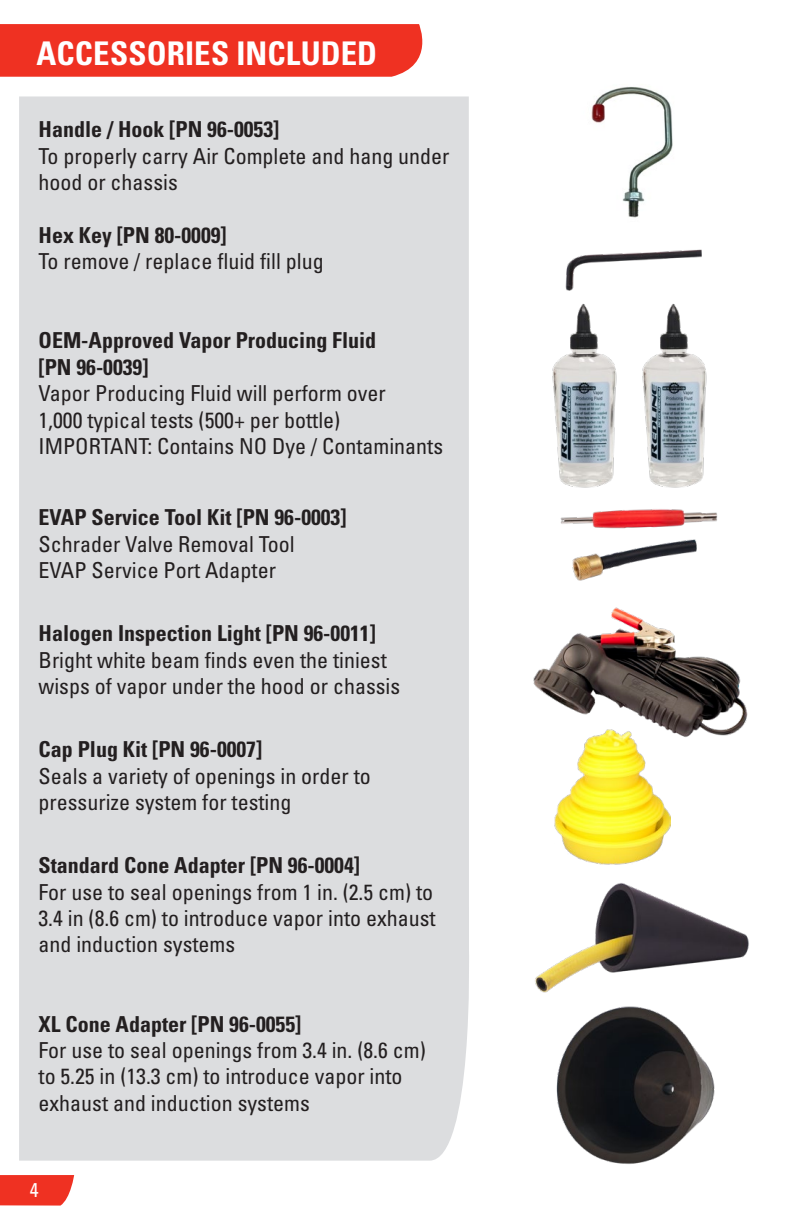
<style>
.page{position:relative;width:792px;height:1224px;background:#fff}
.page>*{position:absolute;margin:0;border:0;box-sizing:border-box;transform-origin:0 0}
.t1{font:700 condensed 32.6px "Univers LT Std";letter-spacing:.005em;color:#fff}
.t2{font:condensed 22px/26.4px "Univers LT Std";color:#231f20}
.t3{font:700 condensed 22px "Univers LT Std";color:#231f20}
.t4{font:condensed 20px "Univers LT Std";color:#fff}
</style>
<div class="page">
<div style="left:19px;top:96px;width:450px;height:1065px;background:#dcdddf"></div>
<div style="left:0;top:24px;width:423px;height:53px;background:#ef3122"></div>
<svg style="left:0;top:1175px;width:74px;height:31px;background:#f04133"></svg>
<img style="left:556px;top:1006px;width:159px;height:158px">
<img style="left:552px;top:303px;width:65px;height:185px">
<img style="left:642px;top:303px;width:65px;height:185px">
<img style="left:565px;top:249px;width:137px;height:42px">
<img style="left:560px;top:509px;width:158px;height:20px">
<img style="left:572px;top:539px;width:125px;height:42px">
<img style="left:533px;top:607px;width:215px;height:130px">
<img style="left:554px;top:730px;width:117px;height:135px">
<img style="left:535px;top:883px;width:214px;height:110px">
<img style="left:591px;top:87px;width:82px;height:131px">
<p class="t1" style="left:37px;top:34px;width:342px">ACCESSORIES INCLUDED</p>
<p class="t3" style="left:39px;top:116px;width:242px">Handle / Hook [PN 96-0053]</p>
<p class="t2" style="left:39px;top:142px;width:413px">To properly carry Air Complete and hang under hood or chassis</p>
<p class="t3" style="left:39px;top:221px;width:190px">Hex Key [PN 80-0009]</p>
<p class="t2" style="left:39px;top:248px;width:287px">To remove / replace fluid fill plug</p>
<p class="t3" style="left:39px;top:327px;width:339px">OEM-Approved Vapor Producing Fluid</p>
<p class="t3" style="left:39px;top:353px;width:111px">[PN 96-0039]</p>
<p class="t2" style="left:39px;top:380px;width:349px">Vapor Producing Fluid will perform over</p>
<p class="t2" style="left:39px;top:406px;width:303px">1,000 typical tests (500+ per bottle)</p>
<p class="t2" style="left:39px;top:433px;width:406px">IMPORTANT: Contains NO Dye / Contaminants</p>
<p class="t3" style="left:39px;top:504px;width:309px">EVAP Service Tool Kit [PN 96-0003]</p>
<p class="t2" style="left:39px;top:530px;width:258px">Schrader Valve Removal Tool</p>
<p class="t2" style="left:39px;top:557px;width:239px">EVAP Service Port Adapter</p>
<p class="t3" style="left:39px;top:620px;width:339px">Halogen Inspection Light [PN 96-0011]</p>
<p class="t2" style="left:39px;top:646px;width:350px">Bright white beam finds even the tiniest</p>
<p class="t2" style="left:39px;top:673px;width:363px">wisps of vapor under the hood or chassis</p>
<p class="t3" style="left:39px;top:736px;width:225px">Cap Plug Kit [PN 96-0007]</p>
<p class="t2" style="left:39px;top:762px;width:334px">Seals a variety of openings in order to</p>
<p class="t2" style="left:39px;top:789px;width:254px">pressurize system for testing</p>
<p class="t3" style="left:39px;top:852px;width:323px">Standard Cone Adapter [PN 96-0004]</p>
<p class="t2" style="left:39px;top:878px;width:399px;text-align:justify">For use to seal openings from 1 in. (2.5 cm) to 3.4 in (8.6 cm) to introduce vapor into exhaust and induction systems</p>
<p class="t3" style="left:39px;top:1010px;width:264px">XL Cone Adapter [PN 96-0055]</p>
<p class="t2" style="left:39px;top:1037px;width:389px">For use to seal openings from 3.4 in. (8.6 cm) to 5.25 in (13.3 cm) to introduce vapor into exhaust and induction systems</p>
<p class="t4" style="left:30px;top:1178px;width:10px">4</p>
</div>
